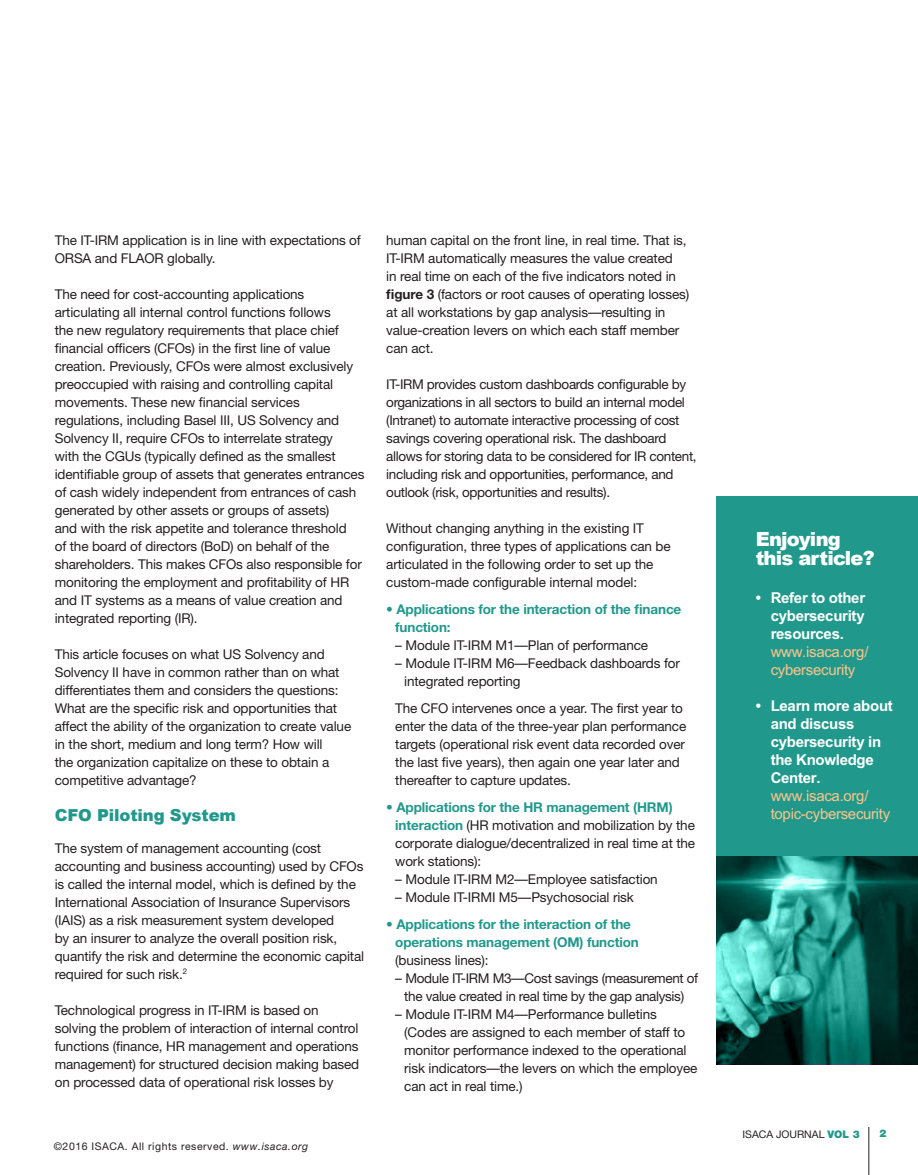
<style>
.page{position:relative;width:918px;height:1175px;background:#fff}
.page>*{position:absolute;margin:0;border:0;box-sizing:border-box;transform-origin:0 0}
.t1{font:900 19.5px/19.5px "Arial";letter-spacing:-.04em;color:#fff}
.t2{font:900 16.5px "Arial";letter-spacing:-.01em;color:#20998c}
.t3{font:700 15px/18px "Arial";letter-spacing:-.02em;color:#fff;text-align:justify}
.t4{font:15px/18px "Arial";letter-spacing:-.02em;color:#fdc489}
.t5{font:13.5px/18px "Helvetica Neue";letter-spacing:-.01em;color:#231f20}
.t6{font:700 13.5px/18px "Helvetica Neue";letter-spacing:-.01em;color:#20998c}
.t7{font:10.5px "Helvetica Neue";letter-spacing:.05em;color:#231f20}
.t8{font:10.5px "Helvetica Neue";color:#231f20}
.t9{font:900 10.5px "Helvetica Neue";color:#20998c}
.s1{font-style:italic}
.s2{font-weight:700}
.s3{font-weight:700;color:#20998c}
.s4{font-weight:900;color:#20998c}
</style>
<div class="page">
<hr style="left:868px;top:1126px;width:1px;height:48px;background:#231f20">
<div style="left:716px;top:496px;width:202px;height:359px;background:#20998c"></div>
<svg style="left:716px;top:855px;width:202px;height:209px;background:#1e7269"></svg>
<p class="t5" style="left:55px;top:230px;width:308px">The IT-IRM application is in line with expectations of<br>ORSA and FLAOR globally.</p>
<p class="t5" style="left:55px;top:284px;width:311px">The need for cost-accounting applications articulating all internal control functions follows<br>the new regulatory requirements that place chief financial officers (CFOs) in the first line of value creation. Previously, CFOs were almost exclusively preoccupied with raising and controlling capital movements. These new financial services regulations, including Basel III, US Solvency and Solvency II, require CFOs to interrelate strategy<br>with the CGUs (typically defined as the smallest identifiable group of assets that generates entrances of cash widely independent from entrances of cash generated by other assets or groups of assets)<br>and with the risk appetite and tolerance threshold<br>of the board of directors (BoD) on behalf of the shareholders. This makes CFOs also responsible for monitoring the employment and profitability of HR and IT systems as a means of value creation and integrated reporting (IR).</p>
<p class="t5" style="left:55px;top:644px;width:298px">This article focuses on what US Solvency and Solvency II have in common rather than on what differentiates them and considers the questions:<br>What are the specific risk and opportunities that affect the ability of the organization to create value in the short, medium and long term? How will<br>the organization capitalize on these to obtain a competitive advantage?</p>
<p class="t2" style="left:55px;top:803px;width:183px">CFO Piloting System</p>
<p class="t5" style="left:55px;top:838px;width:311px">The system of management accounting (cost accounting and business accounting) used by CFOs is called the internal model, which is defined by the International Association of Insurance Supervisors (IAIS) as a risk measurement system developed<br>by an insurer to analyze the overall position risk, quantify the risk and determine the economic capital required for such risk.<sup>2</sup></p>
<p class="t5" style="left:55px;top:1000px;width:306px">Technological progress in IT-IRM is based on solving the problem of interaction of internal control functions (finance, HR management and operations management) for structured decision making based on processed data of operational risk losses by</p>
<p class="t7" style="left:54px;top:1139px;width:256px">©2016 ISACA. All rights reserved. <span class="s1">www.isaca.org</span></p>
<p class="t5" style="left:386px;top:231px;width:305px">human capital on the front line, in real time. That is, IT-IRM automatically measures the value created<br>in real time on each of the five indicators noted in <span class="s2">figure 3</span> (factors or root causes of operating losses) at all workstations by gap analysis—resulting in value-creation levers on which each staff member can act.</p>
<p class="t5" style="left:386px;top:375px;width:312px">IT-IRM provides custom dashboards configurable by organizations in all sectors to build an internal model (Intranet) to automate interactive processing of cost savings covering operational risk. The dashboard allows for storing data to be considered for IR content, including risk and opportunities, performance, and outlook (risk, opportunities and results).</p>
<p class="t5" style="left:386px;top:519px;width:286px">Without changing anything in the existing IT configuration, three types of applications can be articulated in the following order to set up the custom-made configurable internal model:</p>
<p class="t6" style="left:395px;top:599px;width:288px;text-indent:-9px">• Applications for the interaction of the finance function:</p>
<p class="t5" style="left:395px;top:636px;width:254px">– Module IT-IRM M1—Plan of performance</p>
<p class="t5" style="left:404px;top:654px;width:277px;text-indent:-9px">– Module IT-IRM M6—Feedback dashboards for integrated reporting</p>
<p class="t5" style="left:395px;top:699px;width:293px">The CFO intervenes once a year. The first year to enter the data of the three-year plan performance targets (operational risk event data recorded over the last five years), then again one year later and thereafter to capture updates.</p>
<p class="t5" style="left:395px;top:798px;width:301px;text-indent:-9px"><span class="s3">• Applications for the HR management (HRM) interaction</span> (HR motivation and mobilization by the corporate dialogue/decentralized in real time at the work stations):</p>
<p class="t5" style="left:395px;top:870px;width:264px">– Module IT-IRM M2—Employee satisfaction</p>
<p class="t5" style="left:395px;top:888px;width:240px">– Module IT-IRMI M5—Psychosocial risk</p>
<p class="t6" style="left:395px;top:914px;width:245px;text-indent:-9px">• Applications for the interaction of the operations management (OM) function</p>
<p class="t5" style="left:395px;top:951px;width:95px">(business lines):</p>
<p class="t5" style="left:395px;top:969px;width:304px;text-align:center">– Module IT-IRM M3—Cost savings (measurement of the value created in real time by the gap analysis)</p>
<p class="t5" style="left:404px;top:1005px;width:295px;text-indent:-9px">– Module IT-IRM M4—Performance bulletins (Codes are assigned to each member of staff to monitor performance indexed to the operational risk indicators—the levers on which the employee can act in real time.)</p>
<h1 class="t1" style="left:756px;top:528px;width:120px">Enjoying this article?</h1>
<p class="t3" style="left:771px;top:588px;width:96px;text-indent:-15px">• Refer to other cybersecurity resources.</p>
<p class="t4" style="left:771px;top:642px;width:99px">www.isaca.org/ cybersecurity</p>
<p class="t3" style="left:771px;top:696px;width:124px;text-align:left;text-indent:-15px">• Learn more about and discuss cybersecurity in the Knowledge<br>Center.</p>
<p class="t4" style="left:771px;top:786px;width:121px">www.isaca.org/ topic-cybersecurity</p>
<p class="t8" style="left:742px;top:1127px;width:119px">ISACA JOURNAL <span class="s4">VOL 3</span></p>
<p class="t9" style="left:880px;top:1127px;width:9px">2</p>
</div>
